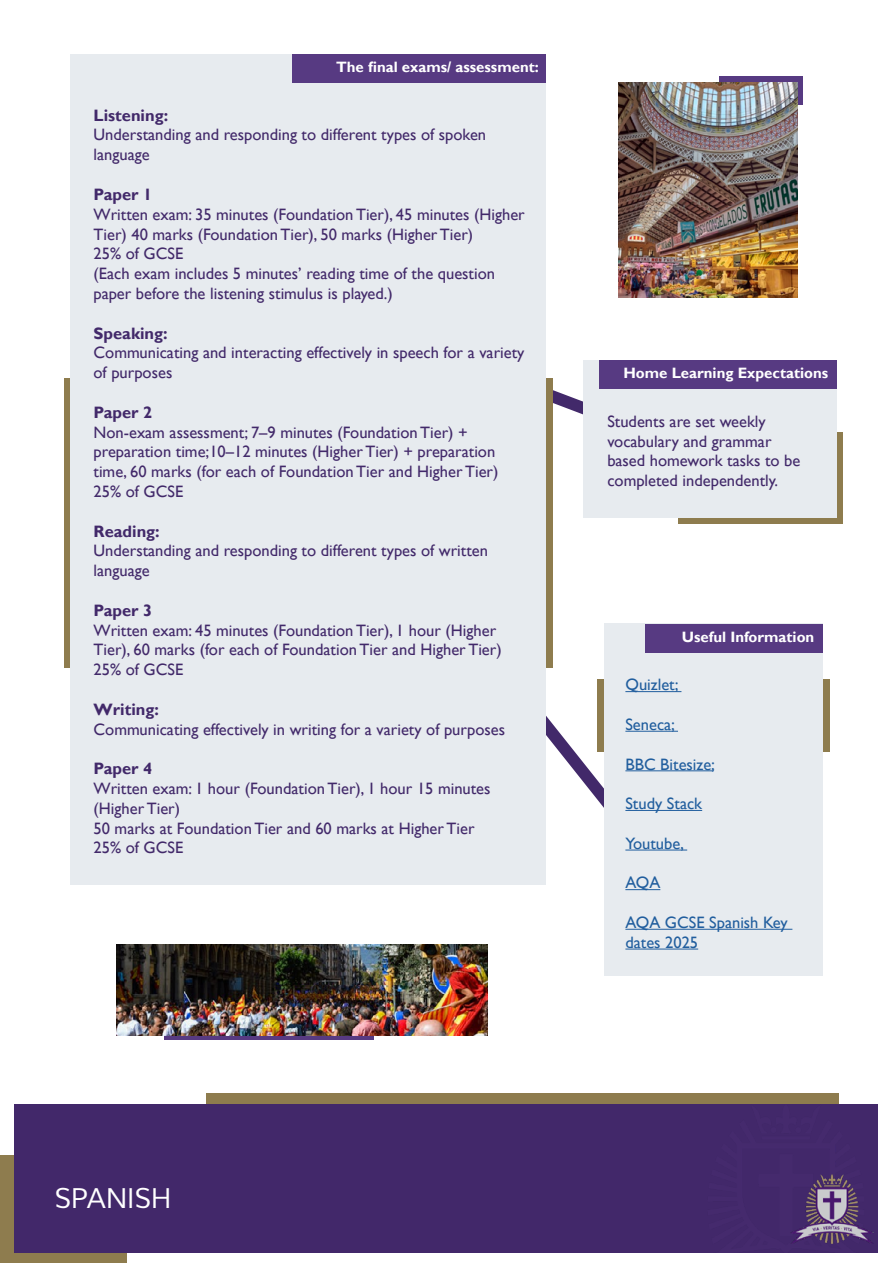
<style>
.page{position:relative;width:893px;height:1263px;background:#fff}
.page>*{position:absolute;margin:0;border:0;box-sizing:border-box;transform-origin:0 0}
.t1{font:27px "Mooli";color:#fff}
.t2{font:16.5px/19.8px "Gill Sans";color:#42296a}
.t3{font:16.5px/19.8px "Gill Sans";color:#215e9e}
.t4{font:700 16.5px "Gill Sans";color:#42296a}
.t5{font:700 15px "Gill Sans";color:#fff}
</style>
<div class="page">
<svg style="left:165px;top:1035px;width:209px;height:5px"></svg>
<div style="left:720px;top:76px;width:83px;height:29px;background:#573a82"></div>
<svg style="left:546px;top:667px;width:58px;height:141px"></svg>
<svg style="left:552px;top:378px;width:31px;height:72px"></svg>
<div style="left:679px;top:432px;width:164px;height:92px;background:#8e7c4e"></div>
<div style="left:583px;top:360px;width:254px;height:157px;background:#e7ebef"></div>
<div style="left:599px;top:360px;width:238px;height:29px;background:#573a82"></div>
<div style="left:0;top:1156px;width:126px;height:107px;background:#8e7c4e"></div>
<div style="left:206px;top:1093px;width:632px;height:76px;background:#8e7c4e"></div>
<div style="left:14px;top:1104px;width:864px;height:148px;background:#42286a"></div>
<img style="left:791px;top:1175px;width:83px;height:68px">
<div style="left:598px;top:679px;width:232px;height:72px;background:#8e7c4e"></div>
<div style="left:604px;top:624px;width:219px;height:352px;background:#e7ebef"></div>
<hr style="left:625px;top:691px;width:56px;height:1px;background:#215e9e">
<hr style="left:625px;top:731px;width:53px;height:1px;background:#215e9e">
<hr style="left:625px;top:770px;width:88px;height:1px;background:#215e9e">
<hr style="left:625px;top:810px;width:77px;height:1px;background:#215e9e">
<hr style="left:625px;top:850px;width:62px;height:1px;background:#215e9e">
<hr style="left:625px;top:889px;width:35px;height:1px;background:#215e9e">
<hr style="left:625px;top:929px;width:167px;height:1px;background:#215e9e">
<hr style="left:625px;top:949px;width:73px;height:1px;background:#215e9e">
<div style="left:646px;top:624px;width:177px;height:28px;background:#573a82"></div>
<div style="left:64px;top:378px;width:488px;height:290px;background:#8e7c4e"></div>
<div style="left:71px;top:54px;width:475px;height:830px;background:#e7ebef"></div>
<div style="left:292px;top:54px;width:254px;height:29px;background:#573a82"></div>
<img style="left:618px;top:83px;width:180px;height:215px">
<img style="left:117px;top:944px;width:371px;height:91px">
<p class="t5" style="left:336px;top:58px;width:204px">The final exams/ assessment:</p>
<p class="t4" style="left:94px;top:105px;width:76px">Listening:</p>
<p class="t2" style="left:94px;top:125px;width:394px">Understanding and responding to different types of spoken language</p>
<p class="t4" style="left:94px;top:184px;width:60px">Paper 1</p>
<p class="t2" style="left:94px;top:205px;width:433px">Written exam: 35 minutes (Foundation Tier), 45 minutes (Higher Tier) 40 marks (Foundation Tier), 50 marks (Higher Tier)<br>25% of GCSE<br>(Each exam includes 5 minutes’ reading time of the question paper before the listening stimulus is played.)</p>
<p class="t4" style="left:94px;top:323px;width:76px">Speaking:</p>
<p class="t2" style="left:94px;top:343px;width:432px">Communicating and interacting effectively in speech for a variety of purposes</p>
<p class="t4" style="left:94px;top:402px;width:60px">Paper 2</p>
<p class="t2" style="left:94px;top:422px;width:406px">Non-exam assessment; 7–9 minutes (Foundation Tier) + preparation time;10–12 minutes (Higher Tier) + preparation time, 60 marks (for each of Foundation Tier and Higher Tier)<br>25% of GCSE</p>
<p class="t4" style="left:94px;top:521px;width:68px">Reading:</p>
<p class="t2" style="left:94px;top:541px;width:396px">Understanding and responding to different types of written language</p>
<p class="t4" style="left:94px;top:600px;width:60px">Paper 3</p>
<p class="t2" style="left:94px;top:620px;width:410px">Written exam: 45 minutes (Foundation Tier), 1 hour (Higher<br>Tier), 60 marks (for each of Foundation Tier and Higher Tier)<br>25% of GCSE</p>
<p class="t4" style="left:94px;top:699px;width:67px">Writing:</p>
<p class="t2" style="left:94px;top:719px;width:413px">Communicating effectively in writing for a variety of purposes</p>
<p class="t4" style="left:94px;top:759px;width:60px">Paper 4</p>
<p class="t2" style="left:94px;top:779px;width:398px">Written exam: 1 hour (Foundation Tier), 1 hour 15 minutes (Higher Tier)<br>50 marks at Foundation Tier and 60 marks at Higher Tier 25% of GCSE</p>
<p class="t5" style="left:623px;top:364px;width:206px">Home Learning Expectations</p>
<p class="t2" style="left:607px;top:412px;width:195px">Students are set weekly vocabulary and grammar based homework tasks to be completed independently.</p>
<p class="t5" style="left:682px;top:628px;width:134px">Useful Information</p>
<p class="t3" style="left:625px;top:675px;width:55px">Quizlet;</p>
<p class="t3" style="left:625px;top:715px;width:51px">Seneca;</p>
<p class="t3" style="left:625px;top:754px;width:91px">BBC Bitesize;</p>
<p class="t3" style="left:625px;top:794px;width:78px">Study Stack</p>
<p class="t3" style="left:625px;top:834px;width:60px">Youtube,</p>
<p class="t3" style="left:625px;top:873px;width:36px">AQA</p>
<p class="t3" style="left:625px;top:913px;width:164px">AQA GCSE Spanish Key dates 2025</p>
<h1 class="t1" style="left:54px;top:1181px;width:118px">SPANISH</h1>
</div>
